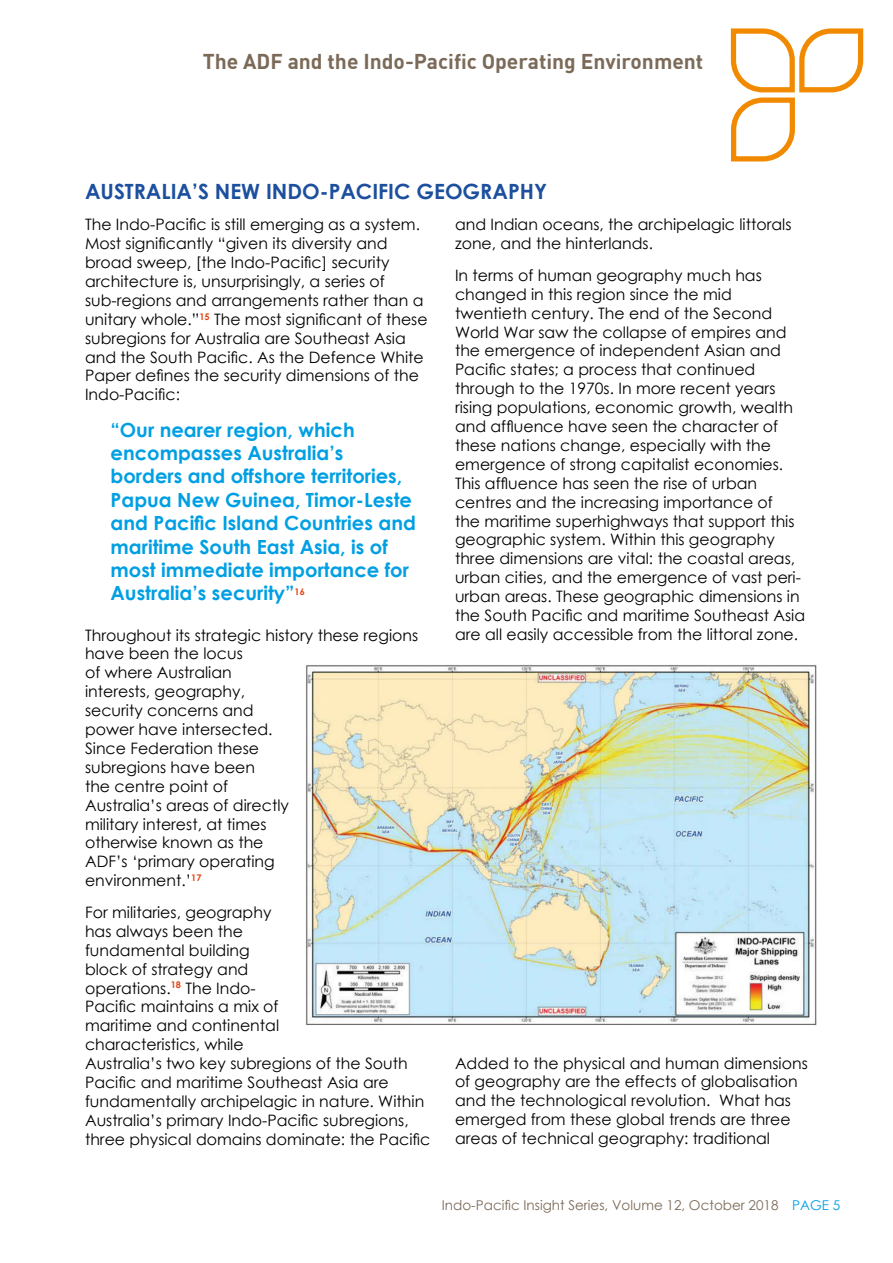
<style>
.page{position:relative;width:893px;height:1263px;background:#fff}
.page>*{position:absolute;margin:0;border:0;box-sizing:border-box;transform-origin:0 0}
.t1{font:700 21px "DIN Offc";color:#7b6a58}
.Heading_1{font:700 21px "Century Gothic";color:#1c4f9e}
.t2{font:700 19.5px/23.4px "Century Gothic";color:#009fe3}
.Body{font:15.75px/18.9px "Century Gothic";color:#000}
.t3{font:13.5px "Century Gothic";color:#7b6a58}
.s1{color:#009fe3}
</style>
<div class="page">
<svg style="left:730px;top:28px;width:134px;height:134px"></svg>
<img style="left:305px;top:664px;width:512px;height:361px">
<h1 class="t1" style="left:203px;top:47px;width:502px">The ADF and the Indo-Pacific Operating Environment</h1>
<p class="Heading_1" style="left:85px;top:175px;width:463px">AUSTRALIA’S NEW INDO-PACIFIC GEOGRAPHY</p>
<p class="Body" style="left:85px;top:215px;width:344px">The Indo-Pacific is still emerging as a system.<br>Most significantly “given its diversity and broad sweep, [the Indo-Pacific] security architecture is, unsurprisingly, a series of sub-regions and arrangements rather than a unitary whole.”<sup>15</sup> The most significant of these subregions for Australia are Southeast Asia and the South Pacific. As the Defence White Paper defines the security dimensions of the Indo-Pacific:</p>
<p class="t2" style="left:111px;top:417px;width:307px">“Our nearer region, which encompasses Australia’s borders and offshore territories,<br>Papua New Guinea, Timor-Leste and Pacific Island Countries and maritime South East Asia, is of most immediate importance for<br>Australia’s security”<sup>16</sup></p>
<p class="Body" style="left:85px;top:625px;width:335px">Throughout its strategic history these regions have been the locus<br>of where Australian<br>interests, geography,<br>security concerns and<br>power have intersected.<br>Since Federation these<br>subregions have been<br>the centre point of<br>Australia’s areas of directly<br>military interest, at times<br>otherwise known as the<br>ADF’s ‘primary operating<br>environment.’<sup>17</sup></p>
<p class="Body" style="left:85px;top:902px;width:347px">For militaries, geography<br>has always been the<br>fundamental building<br>block of strategy and<br>operations.<sup>18</sup> The Indo-<br>Pacific maintains a mix of<br>maritime and continental<br>characteristics, while<br>Australia’s two key subregions of the South<br>Pacific and maritime Southeast Asia are fundamentally archipelagic in nature. Within<br>Australia’s primary Indo-Pacific subregions, three physical domains dominate: the Pacific</p>
<p class="Body" style="left:455px;top:215px;width:338px">and Indian oceans, the archipelagic littorals zone, and the hinterlands.</p>
<p class="Body" style="left:455px;top:265px;width:352px">In terms of human geography much has changed in this region since the mid twentieth century. The end of the Second World War saw the collapse of empires and the emergence of independent Asian and Pacific states; a process that continued through to the 1970s. In more recent years rising populations, economic growth, wealth and affluence have seen the character of these nations change, especially with the emergence of strong capitalist economies.<br>This affluence has seen the rise of urban centres and the increasing importance of<br>the maritime superhighways that support this geographic system. Within this geography three dimensions are vital: the coastal areas, urban cities, and the emergence of vast peri&shy;urban areas. These geographic dimensions in the South Pacific and maritime Southeast Asia are all easily accessible from the littoral zone.</p>
<p class="Body" style="left:455px;top:1053px;width:354px">Added to the physical and human dimensions of geography are the effects of globalisation and the technological revolution. What has emerged from these global trends are three areas of technical geography: traditional</p>
<p class="t3" style="left:442px;top:1196px;width:400px">Indo-Pacific Insight Series, Volume 12, October 2018 <span class="s1">PAGE 5</span></p>
</div>
